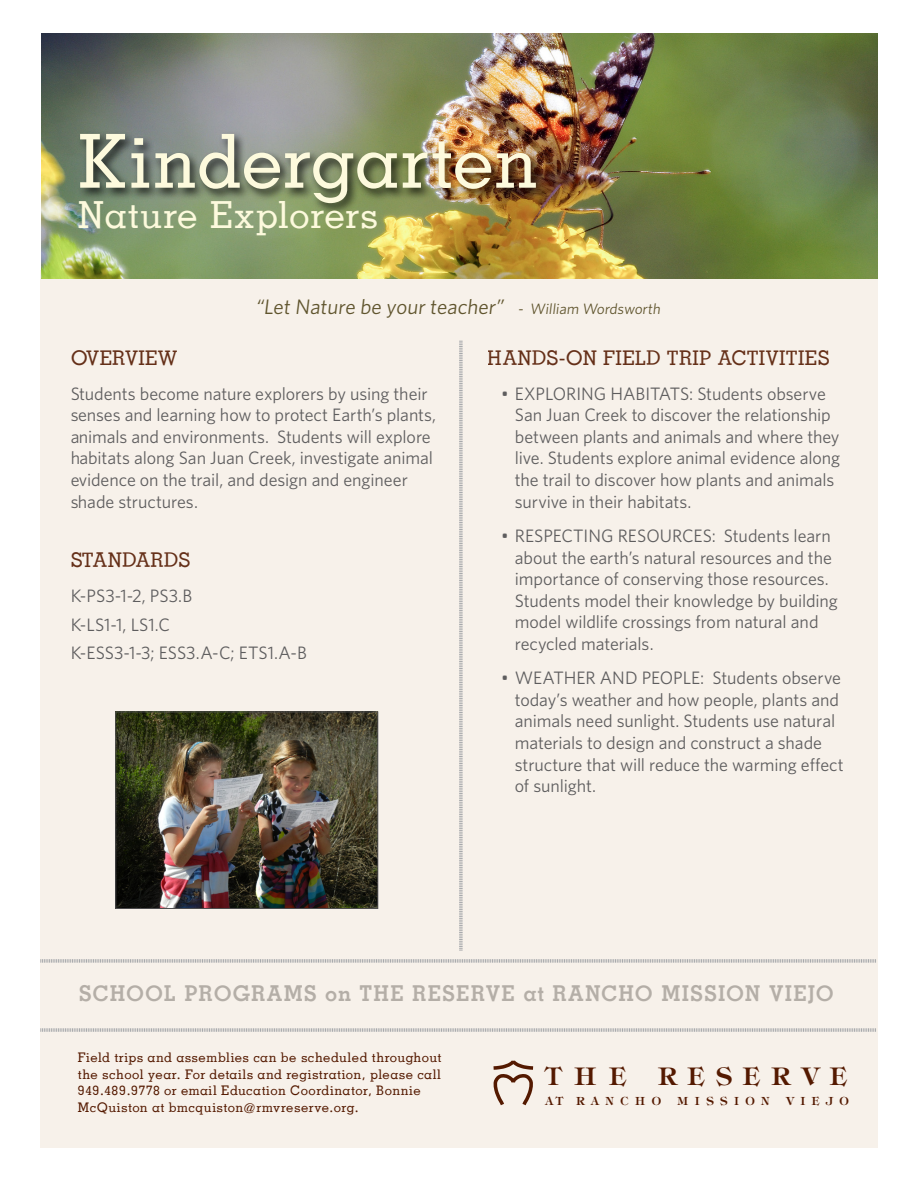
<style>
.page{position:relative;width:918px;height:1188px;background:#fff}
.page>*{position:absolute;margin:0;border:0;box-sizing:border-box;transform-origin:0 0}
.t1{font:72px "Cg Nashville Md";letter-spacing:.015em;color:#fdfadd}
.t2{font:36px "Cg Nashville Md";letter-spacing:.02em;color:#fdfadd}
.t3{font:600 24.3px "Tiffany Std";letter-spacing:.45em;color:#541900}
.t4{font:21px "Cg Nashville Bd";letter-spacing:.055em;color:#c7a2a0}
.t5{font:21px "Whitney";color:#60552e}
.t6{font:19.5px "Cg Nashville Md";letter-spacing:.015em;color:#541900}
.t7{font:18px/21.6px "Whitney";letter-spacing:-.005em;color:#4d4d4f}
.t8{font:12.75px/16.5px "Cg Nashville Md";letter-spacing:.04em;color:#541900}
.t9{font:600 11.25px "Tiffany Std";letter-spacing:.57em;color:#541900}
.s1{font-size:15px}
</style>
<div class="page">
<div style="left:40px;top:270px;width:838px;height:878px;background:#f7f1ea"></div>
<img style="left:42px;top:33px;width:836px;height:246px">
<svg style="left:40px;top:959px;width:836px;height:4px;background:#ceccca"></svg>
<svg style="left:459px;top:341px;width:4px;height:610px;background:#ceccca"></svg>
<svg style="left:40px;top:1028px;width:836px;height:4px;background:#ceccca"></svg>
<svg style="left:493px;top:1060px;width:41px;height:46px"></svg>
<div style="left:77px;top:131px;width:471px;height:85px;background:#000;opacity:.75"></div>
<img style="left:118px;top:714px;width:258px;height:193px">
<div style="left:116px;top:712px;width:262px;height:197px;border:1px solid #4d4d4f"></div>
<h1 class="t1" style="left:78px;top:117px;width:462px">Kindergarten</h1>
<h2 class="t2" style="left:78px;top:193px;width:301px">Nature Explorers</h2>
<p class="t5" style="left:255px;top:293px;width:409px">“Let Nature be your teacher” <span class="s1">- William Wordsworth</span></p>
<p class="t6" style="left:70px;top:346px;width:109px">OVERVIEW</p>
<p class="t7" style="left:70px;top:382px;width:368px">Students become nature explorers by using their senses and learning how to protect Earth’s plants, animals and environments. Students will explore habitats along San Juan Creek, investigate animal evidence on the trail, and design and engineer shade structures.</p>
<p class="t6" style="left:70px;top:548px;width:122px">STANDARDS</p>
<p class="t7" style="left:70px;top:580px;width:238px;line-height:29px">K-PS3-1-2, PS3.B<br>K-LS1-1, LS1.C<br>K-ESS3-1-3; ESS3.A-C; ETS1.A-B</p>
<p class="t6" style="left:488px;top:346px;width:343px">HANDS-ON FIELD TRIP ACTIVITIES</p>
<p class="t7" style="left:515px;top:382px;width:327px;text-indent:-14px">• EXPLORING HABITATS: Students observe San Juan Creek to discover the relationship between plants and animals and where they live. Students explore animal evidence along the trail to discover how plants and animals survive in their habitats.</p>
<p class="t7" style="left:515px;top:524px;width:325px;text-indent:-14px">• RESPECTING RESOURCES: Students learn about the earth’s natural resources and the importance of conserving those resources.<br>Students model their knowledge by building model wildlife crossings from natural and recycled materials.</p>
<p class="t7" style="left:515px;top:667px;width:330px;text-indent:-14px">• WEATHER AND PEOPLE: Students observe today’s weather and how people, plants and animals need sunlight. Students use natural materials to design and construct a shade structure that will reduce the warming effect of sunlight.</p>
<p class="t4" style="left:79px;top:980px;width:756px">SCHOOL PROGRAMS on THE RESERVE at RANCHO MISSION VIEJO</p>
<p class="t8" style="left:78px;top:1049px;width:365px">Field trips and assemblies can be scheduled throughout the school year. For details and registration, please call 949.489.9778 or email Education Coordinator, Bonnie McQuiston at bmcquiston@rmvreserve.org.</p>
<h3 class="t3" style="left:545px;top:1062px;width:83px">THE</h3>
<h3 class="t3" style="left:658px;top:1062px;width:191px">RESERVE</h3>
<p class="t9" style="left:545px;top:1094px;width:117px">AT RANCHO</p>
<p class="t9" style="left:677px;top:1094px;width:94px">MISSION</p>
<p class="t9" style="left:786px;top:1094px;width:64px">VIEJO</p>
</div>
